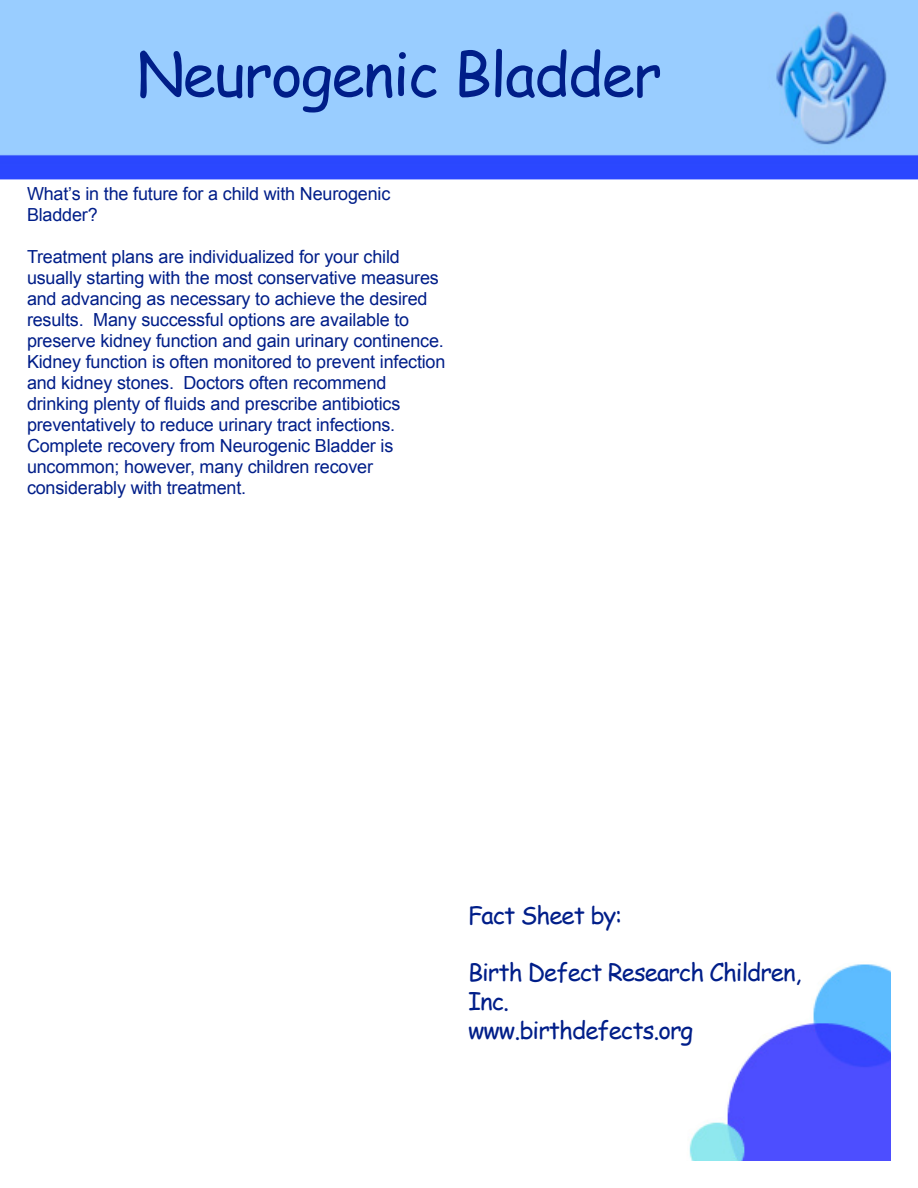
<style>
.page{position:relative;width:918px;height:1188px;background:#fff}
.page>*{position:absolute;margin:0;border:0;box-sizing:border-box;transform-origin:0 0}
.t1{font:60px "Comic Sans MS";letter-spacing:-.025em;color:#001e89}
.t2{font:24px/28.8px "Comic Sans MS";letter-spacing:-.04em;color:#001e89}
.t3{font:18px/21px "Arial";letter-spacing:-.01em;color:#001e89}
</style>
<div class="page">
<img style="left:0;top:0;width:918px;height:179px">
<img style="left:689px;top:964px;width:202px;height:197px">
<h1 class="t1" style="left:136px;top:30px;width:527px">Neurogenic Bladder</h1>
<p class="t3" style="left:27px;top:184px;width:365px">What’s in the future for a child with Neurogenic<br>Bladder?</p>
<p class="t3" style="left:27px;top:247px;width:420px">Treatment plans are individualized for your child usually starting with the most conservative measures and advancing as necessary to achieve the desired results. Many successful options are available to preserve kidney function and gain urinary continence.<br>Kidney function is often monitored to prevent infection and kidney stones. Doctors often recommend drinking plenty of fluids and prescribe antibiotics preventatively to reduce urinary tract infections.<br>Complete recovery from Neurogenic Bladder is uncommon; however, many children recover considerably with treatment.</p>
<h2 class="t2" style="left:468px;top:900px;width:156px">Fact Sheet by:</h2>
<h2 class="t2" style="left:468px;top:957px;width:335px">Birth Defect Research Children,<br>Inc.<br>www.birthdefects.org</h2>
</div>
